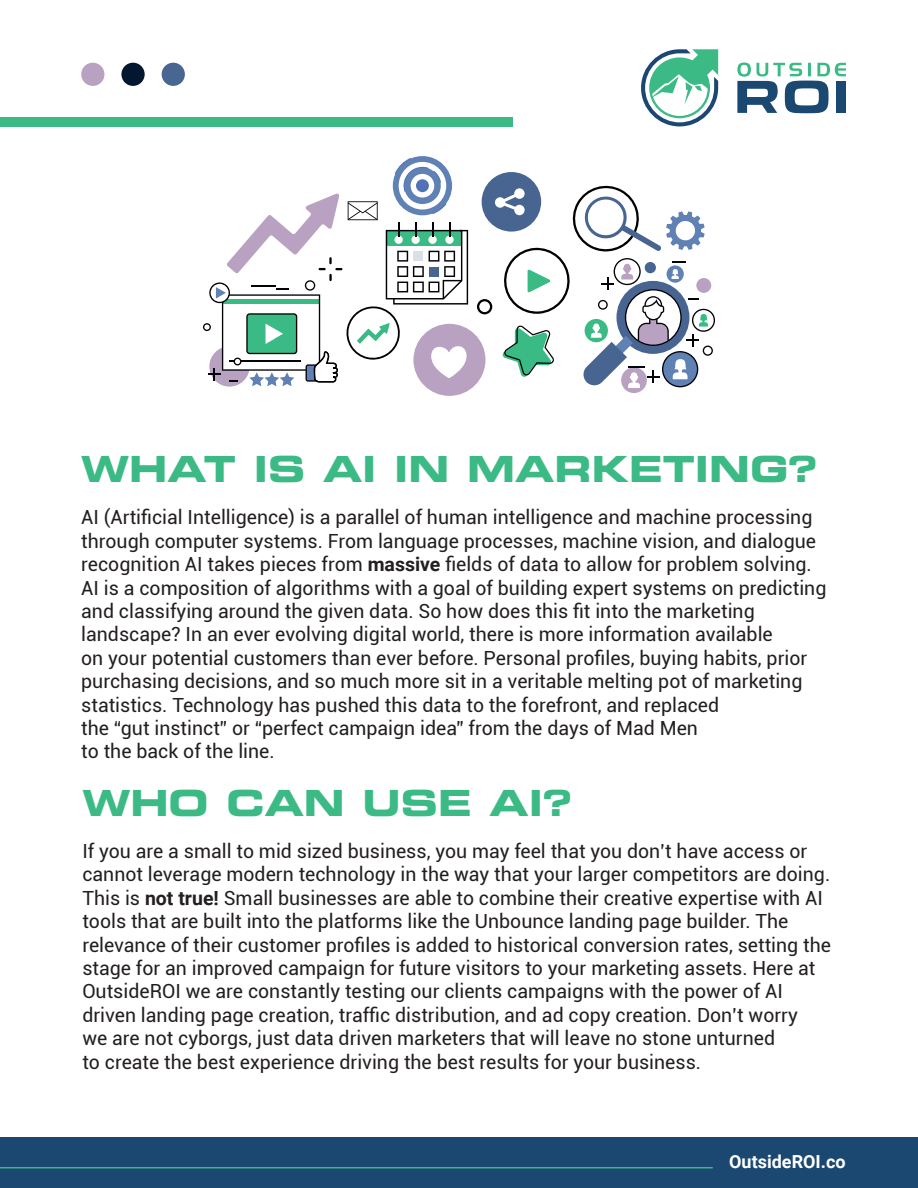
<style>
.page{position:relative;width:918px;height:1188px;background:#fff}
.page>*{position:absolute;margin:0;border:0;box-sizing:border-box;transform-origin:0 0}
.t1{font:36px "Eurostile LT Std Bold Ex 2";color:#3cba86}
.t2{font:19.5px/23.4px "Roboto";color:#231f20}
.t3{font:700 18px "Roboto";color:#fff}
.s1{font-weight:700}
</style>
<div class="page">
<div style="left:0;top:1138px;width:918px;height:50px;background:#1b4871"></div>
<hr style="left:0;top:1167px;width:713px;height:1px;background:#3cba86">
<div style="left:0;top:117px;width:513px;height:9px;background:#3cba86"></div>
<svg style="left:737px;top:63px;width:109px;height:50px"></svg>
<div style="left:836px;top:81px;width:10px;height:32px;background:#1b4871"></div>
<svg style="left:641px;top:49px;width:77px;height:77px"></svg>
<div style="left:81px;top:63px;width:23px;height:23px;background:#b8a1c1;border-radius:50%"></div>
<div style="left:121px;top:63px;width:24px;height:23px;background:#041730;border-radius:50%"></div>
<div style="left:162px;top:63px;width:23px;height:23px;background:#496592;border-radius:50%"></div>
<div style="left:413px;top:324px;width:72px;height:72px;background:#b8a1c1;border-radius:50%"></div>
<div style="left:621px;top:367px;width:26px;height:26px;background:#b8a1c1;border-radius:50%"></div>
<svg style="left:203px;top:158px;width:512px;height:230px"></svg>
<h1 class="t1" style="left:81px;top:444px;width:738px">WHAT IS AI IN MARKETING?</h1>
<p class="t2" style="left:81px;top:505px;width:747px">AI (Artificial Intelligence) is a parallel of human intelligence and machine processing through computer systems. From language processes, machine vision, and dialogue recognition AI takes pieces from <span class="s1">massive</span> fields of data to allow for problem solving.<br>AI is a composition of algorithms with a goal of building expert systems on predicting and classifying around the given data. So how does this fit into the marketing landscape? In an ever evolving digital world, there is more information available<br>on your potential customers than ever before. Personal profiles, buying habits, prior purchasing decisions, and so much more sit in a veritable melting pot of marketing statistics. Technology has pushed this data to the forefront, and replaced<br>the “gut instinct” or “perfect campaign idea” from the days of Mad Men<br>to the back of the line.</p>
<h1 class="t1" style="left:82px;top:777px;width:491px">WHO CAN USE AI?</h1>
<p class="t2" style="left:82px;top:839px;width:750px">If you are a small to mid sized business, you may feel that you don’t have access or cannot leverage modern technology in the way that your larger competitors are doing.<br>This is <span class="s1">not true!</span> Small businesses are able to combine their creative expertise with AI tools that are built into the platforms like the Unbounce landing page builder. The relevance of their customer profiles is added to historical conversion rates, setting the stage for an improved campaign for future visitors to your marketing assets. Here at OutsideROI we are constantly testing our clients campaigns with the power of AI driven landing page creation, traffic distribution, and ad copy creation. Don’t worry<br>we are not cyborgs, just data driven marketers that will leave no stone unturned<br>to create the best experience driving the best results for your business.</p>
<p class="t3" style="left:729px;top:1149px;width:118px">OutsideROI.co</p>
</div>
